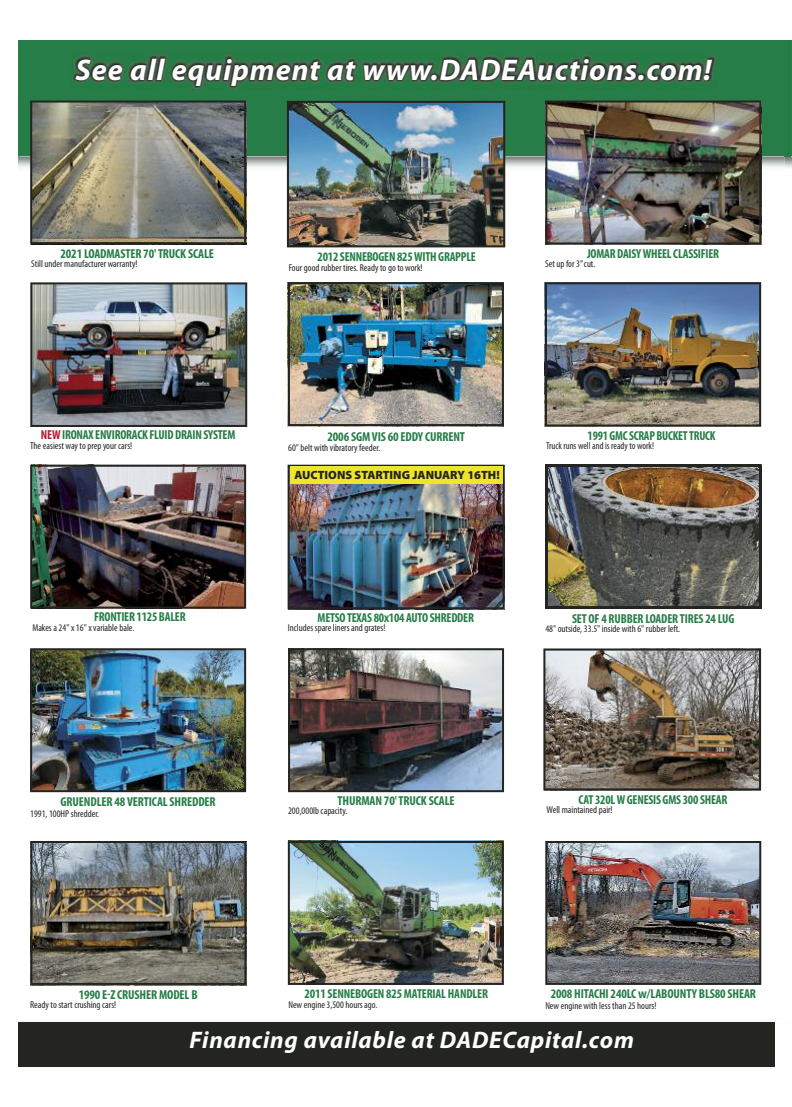
<style>
.page{position:relative;width:792px;height:1107px;background:#fff}
.page>*{position:absolute;margin:0;border:0;box-sizing:border-box;transform-origin:0 0}
.t1{font:italic 700 30px "Myriad Pro";letter-spacing:.03em;color:#fefefe}
.t2{font:italic 700 24px "Myriad Pro";letter-spacing:.03em;color:#fefefe}
.t3{font:700 condensed 13px "Myriad Pro";letter-spacing:-.015em;color:#267d47}
.t4{font:700 condensed 13px "Myriad Pro";letter-spacing:-.015em;color:#267d47;scale:.95 1}
.t5{font:900 12px "Myriad Pro";color:#242521}
.t6{font:condensed 10px "Myriad Pro";color:#242521}
.s1{color:#b71a30}
.s2{font-size:9.7px}
</style>
<div class="page">
<img style="left:19px;top:156px;width:766px;height:16px">
<div style="left:18px;top:40px;width:772px;height:116px;background:#267d47"></div>
<div style="left:18px;top:1022px;width:757px;height:44px;background:#242521"></div>
<img style="left:785px;top:156px;width:7px;height:12px">
<hr style="left:790px;top:40px;width:2px;height:116px;background:#267d47">
<img style="left:73px;top:54px;width:642px;height:35px">
<img style="left:288px;top:282px;width:216px;height:144px">
<img style="left:30px;top:841px;width:216px;height:144px">
<img style="left:545px;top:841px;width:216px;height:144px">
<img style="left:545px;top:465px;width:216px;height:144px">
<img style="left:288px;top:841px;width:216px;height:144px">
<img style="left:288px;top:648px;width:216px;height:144px">
<img style="left:545px;top:101px;width:216px;height:143px">
<img style="left:30px;top:648px;width:216px;height:144px">
<img style="left:30px;top:101px;width:216px;height:143px">
<img style="left:30px;top:465px;width:216px;height:144px">
<img style="left:30px;top:282px;width:217px;height:145px">
<img style="left:545px;top:282px;width:216px;height:145px">
<img style="left:287px;top:101px;width:218px;height:146px">
<img style="left:543px;top:649px;width:218px;height:141px">
<img style="left:288px;top:465px;width:217px;height:144px">
<div style="left:290px;top:466px;width:213px;height:18px;background:#f0e52e"></div>
<p class="t1" style="left:75px;top:58px;width:638px">See all equipment at www.DADEAuctions.com!</p>
<p class="t3" style="left:60px;top:249px;width:155px">2021 LOADMASTER 70' TRUCK SCALE</p>
<p class="t6" style="left:31px;top:260px;width:108px">Still under manufacturer warranty!</p>
<p class="t3" style="left:318px;top:252px;width:160px">2012 SENNEBOGEN 825 WITH GRAPPLE</p>
<p class="t6" style="left:289px;top:264px;width:135px">Four good rubber tires. Ready to go to work!</p>
<p class="t3" style="left:587px;top:249px;width:133px">JOMAR DAISY WHEEL CLASSIFIER</p>
<p class="t6" style="left:545px;top:260px;width:52px">Set up for 3” cut.</p>
<p class="t3" style="left:41px;top:430px;width:196px"><span class="s1">NEW</span> IRONAX ENVIRORACK FLUID DRAIN SYSTEM</p>
<p class="t6" style="left:30px;top:442px;width:104px">The easiest way to prep your cars!</p>
<p class="t3" style="left:327px;top:432px;width:139px">2006 SGM VIS 60 EDDY CURRENT</p>
<p class="t6" style="left:288px;top:444px;width:94px">60" belt with vibratory feeder.</p>
<p class="t4" style="left:588px;top:431px;width:136px">1991 GMC SCRAP BUCKET TRUCK</p>
<p class="t6" style="left:546px;top:442px;width:109px">Truck runs well and is ready to work!</p>
<p class="t5" style="left:294px;top:471px;width:207px">AUCTIONS STARTING JANUARY 16TH!</p>
<p class="t3" style="left:94px;top:613px;width:93px">FRONTIER 1125 BALER</p>
<p class="t6" style="left:32px;top:624px;width:104px">Makes a 24" x 16" x variable bale.</p>
<p class="t3" style="left:318px;top:613px;width:158px">METSO TEXAS 80<span class="s2">X</span>104 AUTO SHREDDER</p>
<p class="t6" style="left:288px;top:625px;width:99px">Includes spare liners and grates!</p>
<p class="t3" style="left:572px;top:614px;width:164px">SET OF 4 RUBBER LOADER TIRES 24 LUG</p>
<p class="t6" style="left:545px;top:626px;width:136px">48" outside, 33.5" inside with 6" rubber left.</p>
<p class="t3" style="left:61px;top:797px;width:157px">GRUENDLER 48 VERTICAL SHREDDER</p>
<p class="t6" style="left:30px;top:810px;width:71px">1991, 100HP shredder.</p>
<p class="t3" style="left:338px;top:796px;width:119px">THURMAN 70' TRUCK SCALE</p>
<p class="t6" style="left:288px;top:807px;width:61px">200,000lb capacity.</p>
<p class="t3" style="left:579px;top:795px;width:150px">CAT 320L W GENESIS GMS 300 SHEAR</p>
<p class="t6" style="left:547px;top:806px;width:68px">Well maintained pair!</p>
<p class="t3" style="left:79px;top:990px;width:120px">1990 E-Z CRUSHER MODEL B</p>
<p class="t6" style="left:30px;top:1001px;width:88px">Ready to start crushing cars!</p>
<p class="t3" style="left:305px;top:989px;width:185px">2011 SENNEBOGEN 825 MATERIAL HANDLER</p>
<p class="t6" style="left:288px;top:1001px;width:90px">New engine 3,500 hours ago.</p>
<p class="t3" style="left:551px;top:989px;width:207px">2008 HITACHI 240LC <span class="s2">W</span>/LABOUNTY BLS80 SHEAR</p>
<p class="t6" style="left:545px;top:1002px;width:113px">New engine with less than 25 hours!</p>
<p class="t2" style="left:190px;top:1031px;width:446px">Financing available at DADECapital.com</p>
</div>
